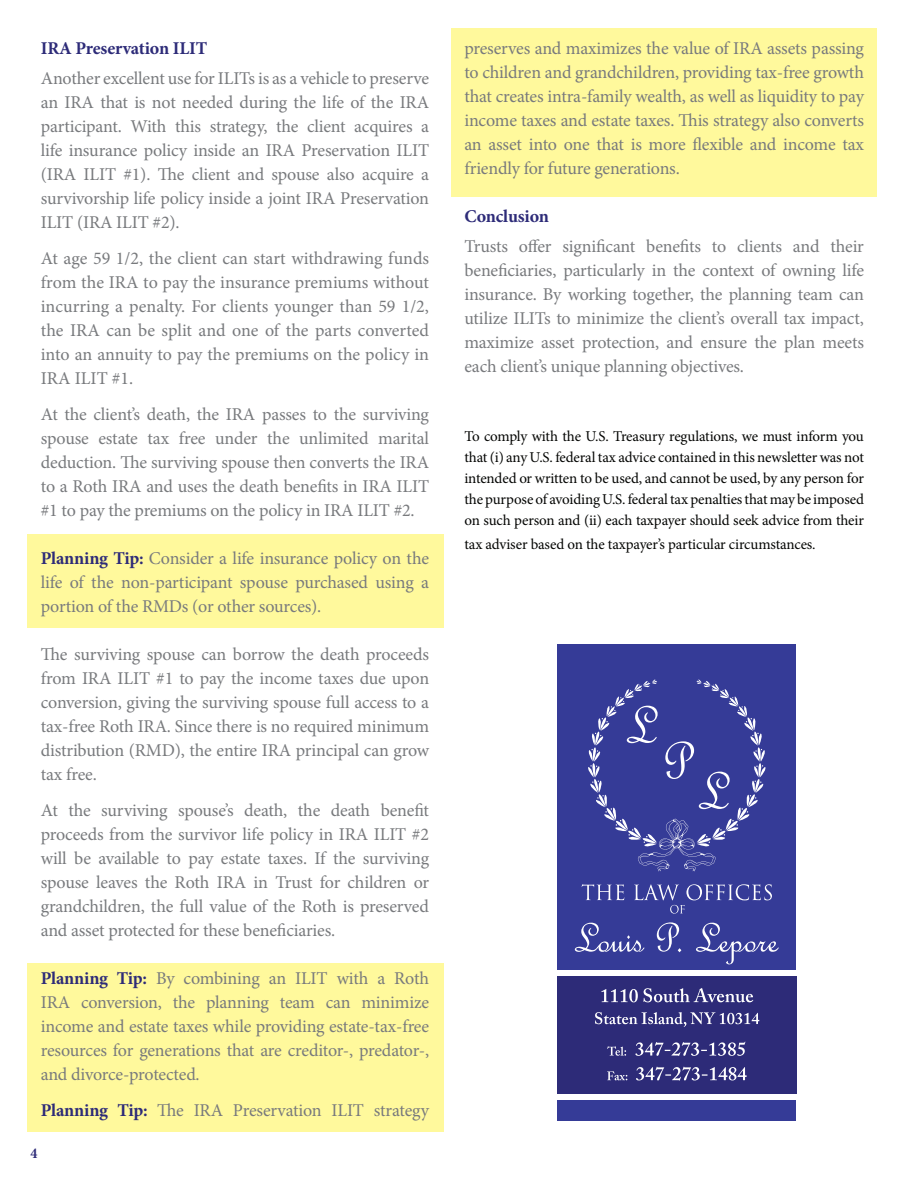
<style>
.page{position:relative;width:918px;height:1188px;background:#fff}
.page>*{position:absolute;margin:0;border:0;box-sizing:border-box;transform-origin:0 0}
.t1{font:18px/24px "Minion Pro";letter-spacing:-.01em;color:#787a7d;text-align:justify}
.t2{font:700 18px "Minion Pro";letter-spacing:-.01em;color:#2d2b78}
.t3{font:15px/21px "Minion Pro";letter-spacing:-.01em;color:#040503;text-align:justify}
.t4{font:700 condensed 15px "Minion Pro";color:#2d2b78}
.s1{font-weight:700;color:#2d2b78}
</style>
<div class="page">
<div style="left:452px;top:28px;width:425px;height:169px;background:#fff99c"></div>
<div style="left:27px;top:534px;width:417px;height:94px;background:#fff99c"></div>
<div style="left:27px;top:963px;width:417px;height:169px;background:#fff99c"></div>
<div style="left:557px;top:644px;width:239px;height:476px;background:#353b97"></div>
<div style="left:557px;top:974px;width:239px;height:124px;background:#2d2b78"></div>
<div style="left:554px;top:971px;width:246px;height:5px;background:#fff"></div>
<div style="left:554px;top:1095px;width:246px;height:5px;background:#fff"></div>
<svg style="left:582px;top:884px;width:42px;height:16px"></svg>
<svg style="left:634px;top:884px;width:138px;height:30px"></svg>
<svg style="left:575px;top:923px;width:70px;height:29px"></svg>
<svg style="left:657px;top:922px;width:24px;height:30px"></svg>
<svg style="left:696px;top:923px;width:83px;height:41px"></svg>
<svg style="left:588px;top:679px;width:178px;height:192px"></svg>
<svg style="left:607px;top:1067px;width:140px;height:14px"></svg>
<svg style="left:607px;top:1042px;width:138px;height:14px"></svg>
<svg style="left:595px;top:1012px;width:164px;height:15px"></svg>
<svg style="left:601px;top:988px;width:152px;height:14px"></svg>
<p class="t2" style="left:41px;top:35px;width:168px">IRA Preservation ILIT</p>
<p class="t1" style="left:41px;top:66px;width:390px">Another excellent use for ILITs is as a vehicle to preserve an IRA that is not needed during the life of the IRA participant. With this strategy, the client acquires a life insurance policy inside an IRA Preservation ILIT (IRA ILIT #1). The client and spouse also acquire a survivorship life policy inside a joint IRA Preservation ILIT (IRA ILIT #2).</p>
<p class="t1" style="left:41px;top:246px;width:390px">At age 59 1/2, the client can start withdrawing funds from the IRA to pay the insurance premiums without incurring a penalty. For clients younger than 59 1/2, the IRA can be split and one of the parts converted into an annuity to pay the premiums on the policy in IRA ILIT #1.</p>
<p class="t1" style="left:41px;top:402px;width:390px">At the client’s death, the IRA passes to the surviving spouse estate tax free under the unlimited marital deduction. The surviving spouse then converts the IRA to a Roth IRA and uses the death benefits in IRA ILIT #1 to pay the premiums on the policy in IRA ILIT #2.</p>
<p class="t1" style="left:41px;top:546px;width:390px"><span class="s1">Planning Tip:</span> Consider a life insurance policy on the life of the non-participant spouse purchased using a portion of the RMDs (or other sources).</p>
<p class="t1" style="left:41px;top:642px;width:390px">The surviving spouse can borrow the death proceeds from IRA ILIT #1 to pay the income taxes due upon conversion, giving the surviving spouse full access to a tax-free Roth IRA. Since there is no required minimum distribution (RMD), the entire IRA principal can grow tax free.</p>
<p class="t1" style="left:41px;top:798px;width:390px">At the surviving spouse’s death, the death benefit proceeds from the survivor life policy in IRA ILIT #2 will be available to pay estate taxes. If the surviving spouse leaves the Roth IRA in Trust for children or grandchildren, the full value of the Roth is preserved and asset protected for these beneficiaries.</p>
<p class="t1" style="left:41px;top:966px;width:390px"><span class="s1">Planning Tip:</span> By combining an ILIT with a Roth IRA conversion, the planning team can minimize income and estate taxes while providing estate-tax-free resources for generations that are creditor-, predator-, and divorce-protected.</p>
<p class="t1" style="left:41px;top:1098px;width:390px"><span class="s1">Planning Tip:</span> The IRA Preservation ILIT strategy</p>
<p class="t4" style="left:30px;top:1143px;width:8px">4</p>
<p class="t1" style="left:464px;top:36px;width:401px">preserves and maximizes the value of IRA assets passing to children and grandchildren, providing tax-free growth that creates intra-family wealth, as well as liquidity to pay income taxes and estate taxes. This strategy also converts an asset into one that is more flexible and income tax friendly for future generations.</p>
<p class="t2" style="left:464px;top:203px;width:86px">Conclusion</p>
<p class="t1" style="left:464px;top:234px;width:401px">Trusts offer significant benefits to clients and their beneficiaries, particularly in the context of owning life insurance. By working together, the planning team can utilize ILITs to minimize the client’s overall tax impact, maximize asset protection, and ensure the plan meets each client’s unique planning objectives.</p>
<p class="t3" style="left:464px;top:425px;width:401px">To comply with the U.S. Treasury regulations, we must inform you that (i) any U.S. federal tax advice contained in this newsletter was not intended or written to be used, and cannot be used, by any person for the purpose of avoiding U.S. federal tax penalties that may be imposed on such person and (ii) each taxpayer should seek advice from their</p>
<p class="t3" style="left:464px;top:533px;width:353px">tax adviser based on the taxpayer’s particular circumstances.</p>
</div>
